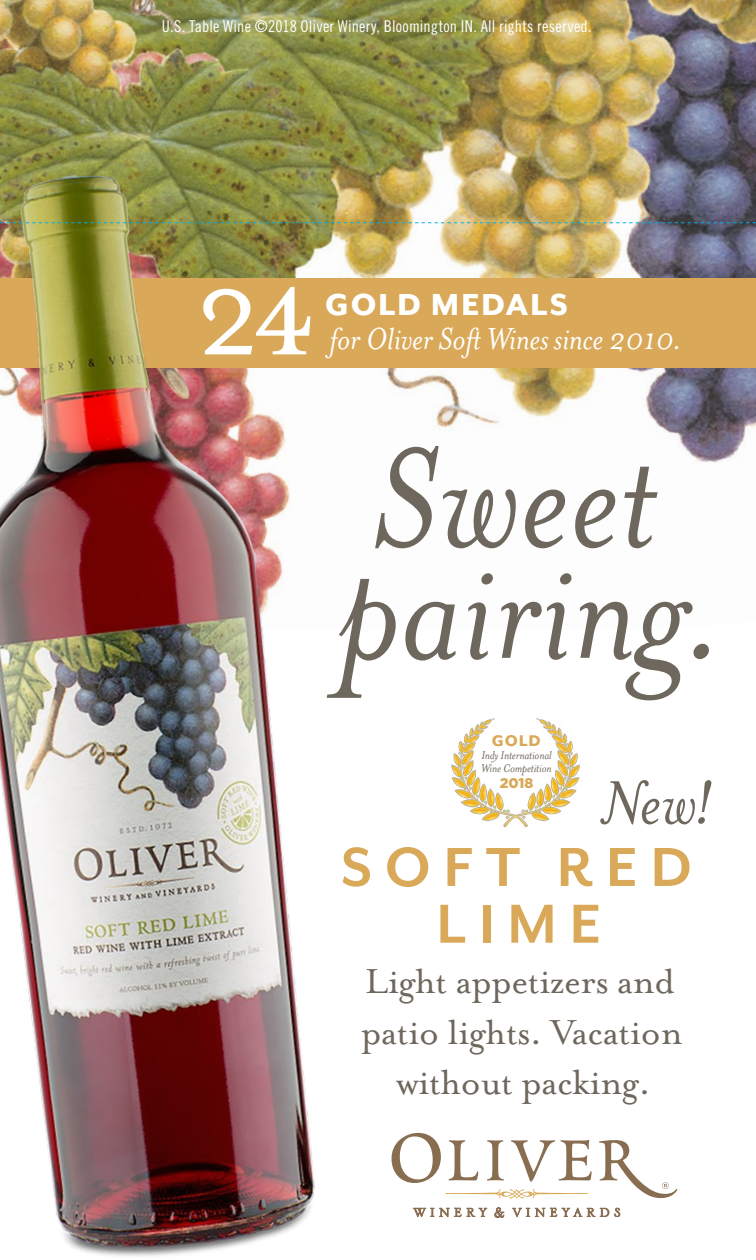
<style>
.page{position:relative;width:756px;height:1260px;background:#fff}
.page>*{position:absolute;margin:0;border:0;box-sizing:border-box;transform-origin:0 0}
.t1{font:italic 159.95px/112.4px "Mrs Eaves";color:#6e675d}
.t2{font:145.95px "Mrs Eaves Small Caps";color:#fff}
.t3{font:italic 70px "Mrs Eaves";color:#6e675d}
.t4{font:700 63.35px/56.7px "Mr Eaves San OT";letter-spacing:.2em;color:#d9a959;text-align:center}
.t5{font:39.9px/50.4px "Mrs Eaves Roman";letter-spacing:-.01em;color:#6e675d;text-align:center}
.t6{font:italic 35px "Mrs Eaves";letter-spacing:-.01em;color:#fff}
.t7{font:800 35px "Mr Eaves San OT";letter-spacing:.05em;color:#fff}
.t8{font:800 17.85px "Mr Eaves San OT";color:#d9a959}
.t9{font:16.45px "Trade Gothic LT Std Cn 18";letter-spacing:.015em;color:#fff}
.t10{font:900 14px "Gotham";color:#d9a959}
.t11{font:italic 12.95px/13px "Mrs Eaves";letter-spacing:-.01em;color:#6e675d}
</style>
<div class="page">
<img style="left:0;top:0;width:756px;height:463px">
<div style="left:0;top:278px;width:756px;height:90px;background:#d9a959"></div>
<img style="left:0;top:126px;width:363px;height:1131px">
<img style="left:451px;top:718px;width:129px;height:109px">
<svg style="left:392px;top:1133px;width:49px;height:50px"></svg>
<svg style="left:448px;top:1140px;width:30px;height:40px"></svg>
<svg style="left:487px;top:1140px;width:17px;height:40px"></svg>
<svg style="left:511px;top:1140px;width:81px;height:42px"></svg>
<svg style="left:445px;top:1189px;width:143px;height:9px"></svg>
<svg style="left:413px;top:1207px;width:74px;height:11px"></svg>
<svg style="left:495px;top:1207px;width:9px;height:11px"></svg>
<svg style="left:512px;top:1207px;width:109px;height:11px"></svg>
<svg style="left:599px;top:1140px;width:78px;height:58px"></svg>
<svg style="left:0;top:222px;width:756px;height:1px"></svg>
<p class="t9" style="left:162px;top:17px;width:431px">U.S. Table Wine ©2018 Oliver Winery, Bloomington IN. All rights reserved.</p>
<h2 class="t2" style="left:195px;top:235px;width:126px">24</h2>
<h3 class="t7" style="left:325px;top:286px;width:244px">GOLD MEDALS</h3>
<h3 class="t6" style="left:330px;top:319px;width:354px">for Oliver Soft Wines since 2010.</h3>
<h1 class="t1" style="left:338px;top:444px;width:390px">Sweet pairing.</h1>
<p class="t8" style="left:492px;top:731px;width:50px">GOLD</p>
<p class="t11" style="left:481px;top:749px;width:72px">Indy International<br>Wine Competition</p>
<p class="t10" style="left:500px;top:774px;width:35px">2018</p>
<h3 class="t3" style="left:601px;top:765px;width:115px">New!</h3>
<h3 class="t4" style="left:341px;top:840px;width:353px">SOFT RED<br>LIME</h3>
<h3 class="t5" style="left:361px;top:957px;width:323px">Light appetizers and patio lights. Vacation without packing.</h3>
</div>
